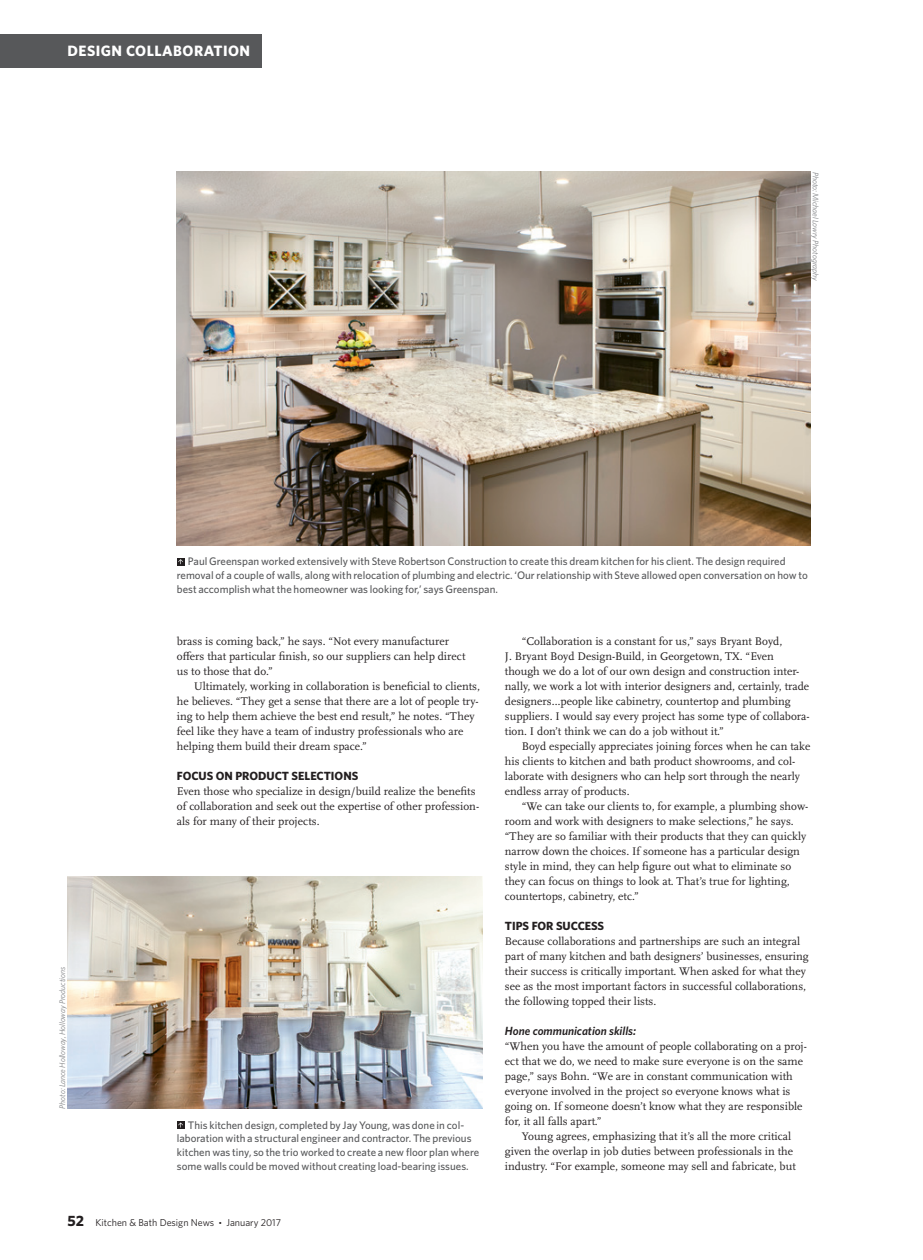
<style>
.page{position:relative;width:923px;height:1260px;background:#fff}
.page>*{position:absolute;margin:0;border:0;box-sizing:border-box;transform-origin:0 0}
.t1{font:700 15px "Whitney";letter-spacing:.03em;color:#fff}
.t2{font:700 11.88px "Whitney";color:#231f20}
.t3{font:italic 600 11.88px "Whitney";color:#231f20}
.t4{font:11.5px/15px "Scala OT";color:#231f20}
.t5{font:500 11px/13.8px "Whitney";color:#57585a}
.t6{font:10px "Whitney";color:#231f20}
.t7{font:italic 8.12px "Whitney";color:#808285}
.s1{font-weight:700;font-size:15px}
.s2{font-family:"Scala OT";font-size:8.75px}
</style>
<div class="page">
<img style="left:177px;top:172px;width:633px;height:373px">
<div style="left:177px;top:558px;width:7px;height:7px;background:#231f20"></div>
<svg style="left:178px;top:559px;width:5px;height:5px"></svg>
<div style="left:177px;top:1121px;width:7px;height:8px;background:#231f20"></div>
<svg style="left:178px;top:1122px;width:5px;height:6px"></svg>
<img style="left:68px;top:876px;width:414px;height:233px">
<div style="left:0;top:34px;width:261px;height:34px;background:#57585a"></div>
<h1 class="t1" style="left:68px;top:41px;width:184px">DESIGN COLLABORATION</h1>
<p class="t7" style="left:821px;top:172px;width:110px;rotate:90deg">Photo: Michael Lowry Photography</p>
<p class="t7" style="left:57px;top:1109px;width:143px;rotate:-90deg">Photo: Lance Holloway, Holloway Productions</p>
<p class="t5" style="left:177px;top:555px;width:632px;text-indent:11px">Paul Greenspan worked extensively with Steve Robertson Construction to create this dream kitchen for his client. The design required removal of a couple of walls, along with relocation of plumbing and electric. ‘Our relationship with Steve allowed open conversation on how to best accomplish what the homeowner was looking for,’ says Greenspan.</p>
<p class="t4" style="left:177px;top:634px;width:290px">brass is coming back,” he says. “Not every manufacturer offers that particular finish, so our suppliers can help direct us to those that do.”</p>
<p class="t4" style="left:177px;top:679px;width:304px;text-indent:17px">Ultimately, working in collaboration is beneficial to clients, he believes. “They get a sense that there are a lot of people try&shy;ing to help them achieve the best end result,” he notes. “They feel like they have a team of industry professionals who are helping them build their dream space.”</p>
<p class="t2" style="left:177px;top:768px;width:183px">FOCUS ON PRODUCT SELECTIONS</p>
<p class="t4" style="left:177px;top:784px;width:304px">Even those who specialize in design/build realize the benefits of collaboration and seek out the expertise of other profession&shy;als for many of their projects.</p>
<p class="t5" style="left:177px;top:1118px;width:304px;text-indent:11px">This kitchen design, completed by Jay Young, was done in col&shy;laboration with a structural engineer and contractor. The previous kitchen was tiny, so the trio worked to create a new floor plan where some walls could be moved without creating load-bearing issues.</p>
<p class="t4" style="left:505px;top:634px;width:306px;text-indent:17px">“Collaboration is a constant for us,” says Bryant Boyd,<br>J. Bryant Boyd Design-Build, in Georgetown, TX. “Even though we do a lot of our own design and construction inter&shy;nally, we work a lot with interior designers and, certainly, trade designers…people like cabinetry, countertop and plumbing suppliers. I would say every project has some type of collabora&shy;tion. I don’t think we can do a job without it.”</p>
<p class="t4" style="left:505px;top:739px;width:307px;text-indent:17px">Boyd especially appreciates joining forces when he can take his clients to kitchen and bath product showrooms, and col&shy;laborate with designers who can help sort through the nearly endless array of products.</p>
<p class="t4" style="left:505px;top:799px;width:305px;text-indent:17px">“We can take our clients to, for example, a plumbing show&shy;room and work with designers to make selections,” he says. “They are so familiar with their products that they can quickly narrow down the choices. If someone has a particular design style in mind, they can help figure out what to eliminate so they can focus on things to look at. That’s true for lighting, countertops, cabinetry, etc.”</p>
<p class="t2" style="left:505px;top:918px;width:101px">TIPS FOR SUCCESS</p>
<p class="t4" style="left:505px;top:934px;width:305px">Because collaborations and partnerships are such an integral part of many kitchen and bath designers’ businesses, ensuring their success is critically important. When asked for what they see as the most important factors in successful collaborations, the following topped their lists.</p>
<p class="t3" style="left:505px;top:1023px;width:133px">Hone communication skills:</p>
<p class="t4" style="left:505px;top:1039px;width:303px">“When you have the amount of people collaborating on a proj&shy;ect that we do, we need to make sure everyone is on the same page,” says Bohn. “We are in constant communication with everyone involved in the project so everyone knows what is going on. If someone doesn’t know what they are responsible for, it all falls apart.”</p>
<p class="t4" style="left:505px;top:1129px;width:292px;text-indent:17px">Young agrees, emphasizing that it’s all the more critical given the overlap in job duties between professionals in the industry. “For example, someone may sell and fabricate, but</p>
<p class="t6" style="left:68px;top:1216px;width:215px"><span class="s1">52</span> Kitchen &amp; Bath Design News <span class="s2">•</span> January 2017</p>
</div>
